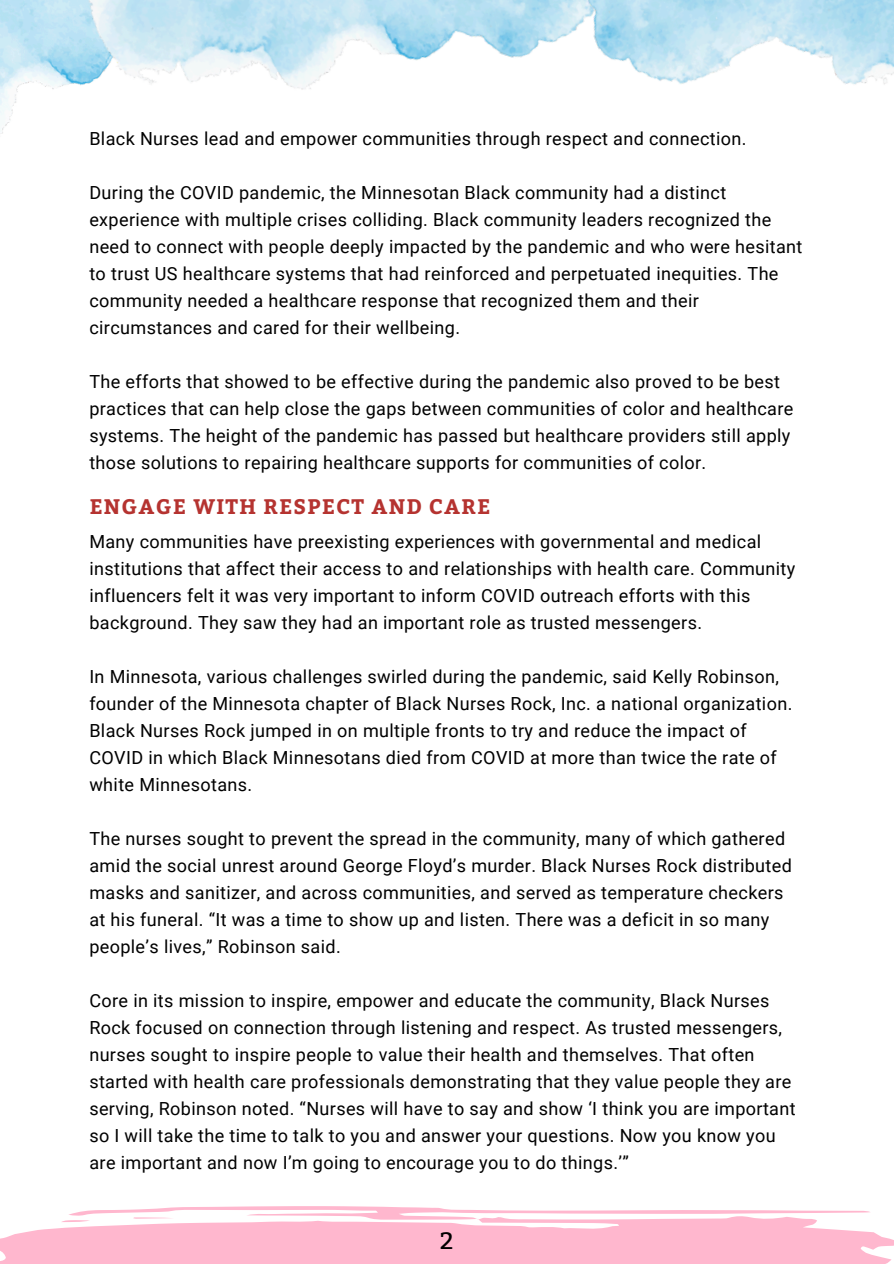
<style>
.page{position:relative;width:894px;height:1264px;background:#fff}
.page>*{position:absolute;margin:0;border:0;box-sizing:border-box;transform-origin:0 0}
.t1{font:24px "Bitter";color:#000}
.t2{font:700 21px "Bitter";letter-spacing:.06em;color:#b53330}
.t3{font:18px/27px "Roboto";letter-spacing:.02em;color:#000}
</style>
<div class="page">
<svg style="left:0;top:1206px;width:893px;height:57px;fill:#ffb7ce"></svg>
<img style="left:6px;top:0;width:288px;height:126px">
<img style="left:294px;top:0;width:599px;height:90px">
<p class="t3" style="left:89px;top:125px;width:658px">Black Nurses lead and empower communities through respect and connection.</p>
<p class="t3" style="left:89px;top:179px;width:714px">During the COVID pandemic, the Minnesotan Black community had a distinct experience with multiple crises colliding. Black community leaders recognized the need to connect with people deeply impacted by the pandemic and who were hesitant to trust US healthcare systems that had reinforced and perpetuated inequities. The community needed a healthcare response that recognized them and their circumstances and cared for their wellbeing.</p>
<h1 class="t3" style="left:89px;top:368px;width:705px">The efforts that showed to be effective during the pandemic also proved to be best practices that can help close the gaps between communities of color and healthcare systems. The height of the pandemic has passed but healthcare providers still apply those solutions to repairing healthcare supports for communities of color.</h1>
<p class="t2" style="left:89px;top:491px;width:402px">ENGAGE WITH RESPECT AND CARE</p>
<p class="t3" style="left:89px;top:528px;width:707px">Many communities have preexisting experiences with governmental and medical institutions that affect their access to and relationships with health care. Community influencers felt it was very important to inform COVID outreach efforts with this background. They saw they had an important role as trusted messengers.</p>
<p class="t3" style="left:89px;top:663px;width:704px">In Minnesota, various challenges swirled during the pandemic, said Kelly Robinson, founder of the Minnesota chapter of Black Nurses Rock, Inc. a national organization.<br>Black Nurses Rock jumped in on multiple fronts to try and reduce the impact of COVID in which Black Minnesotans died from COVID at more than twice the rate of white Minnesotans.</p>
<p class="t3" style="left:89px;top:825px;width:703px">The nurses sought to prevent the spread in the community, many of which gathered amid the social unrest around George Floyd’s murder. Black Nurses Rock distributed masks and sanitizer, and across communities, and served as temperature checkers at his funeral. “It was a time to show up and listen. There was a deficit in so many people’s lives,” Robinson said.</p>
<p class="t3" style="left:89px;top:987px;width:707px">Core in its mission to inspire, empower and educate the community, Black Nurses Rock focused on connection through listening and respect. As trusted messengers, nurses sought to inspire people to value their health and themselves. That often started with health care professionals demonstrating that they value people they are serving, Robinson noted. “Nurses will have to say and show ‘I think you are important so I will take the time to talk to you and answer your questions. Now you know you are important and now I’m going to encourage you to do things.’”</p>
<p class="t1" style="left:440px;top:1226px;width:15px">2</p>
</div>
